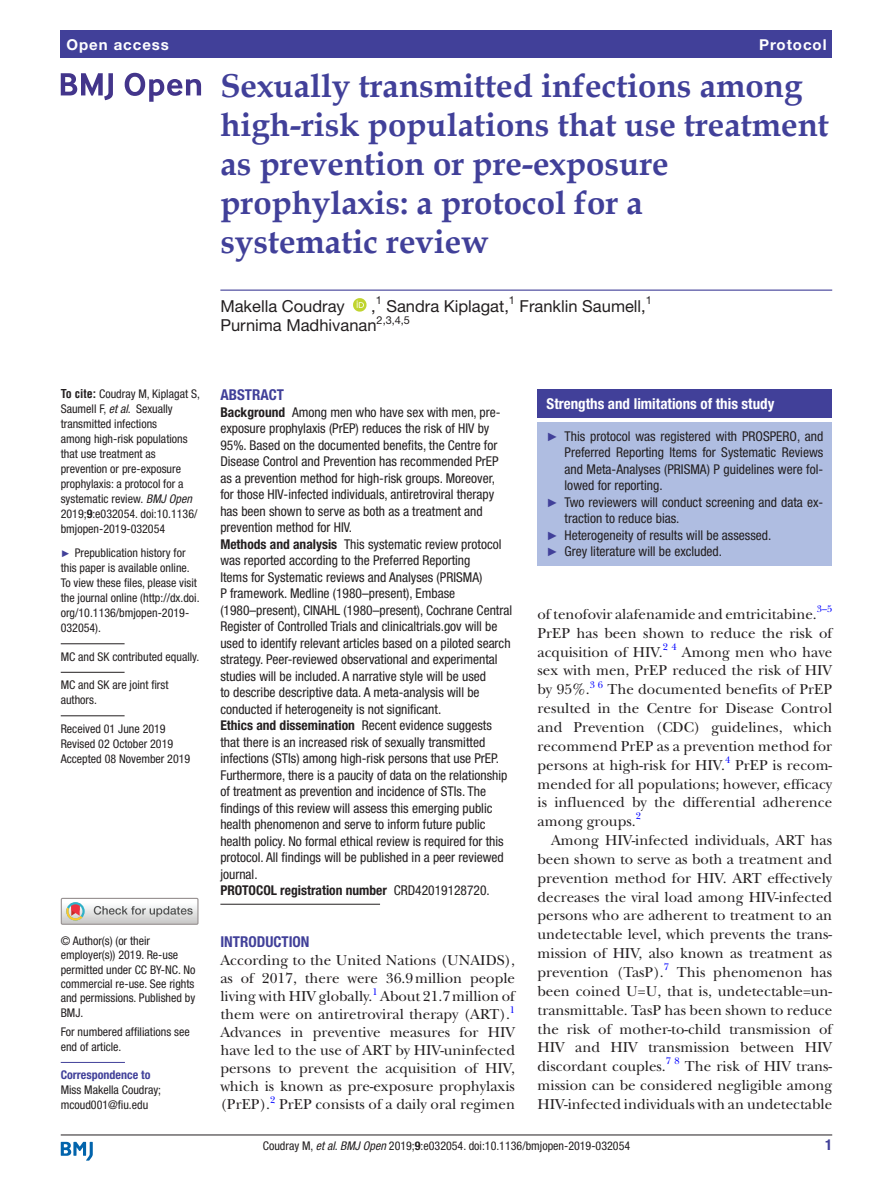
<style>
.page{position:relative;width:893px;height:1191px;background:#fff}
.page>*{position:absolute;margin:0;border:0;box-sizing:border-box;transform-origin:0 0}
.t1{font:700 33px/39px "Book Antiqua";color:#414099}
.t2{font:16.5px "Helvetica Neue LT Std";color:#231f20}
.t3{font:15px/18.9px "New Baskerville";color:#231f20;text-align:justify}
.t4{font:700 condensed 15px "Helvetica Neue LT Std";color:#fff}
.t5{font:700 condensed 15px "Helvetica Neue LT Std";color:#414099}
.t6{font:700 15px "Helvetica Neue LT Std";letter-spacing:.065em;color:#fff}
.t7{font:condensed 13.5px/16.5px "Helvetica Neue LT Std";color:#231f20}
.t8{font:condensed 12px/15px "Helvetica Neue LT Std";color:#231f20}
.t9{font:700 condensed 12px "Helvetica Neue LT Std";color:#414099}
.t10{font:10.95px "Helvetica Neue LT Std";color:#231f20}
.t11{font:9.9px "New Baskerville";color:#00f}
.s1{font-family:"Helvetica LT Std";font-weight:700}
.s2{font-style:italic}
.s3{font-weight:700}
.s4{font-family:"Arial";font-stretch:normal;font-size:9.75px;color:#414099}
.s5{font-family:"Arial";font-stretch:normal;font-size:12px;color:#414099}
</style>
<div class="page">
<hr style="left:61px;top:1134px;width:771px;height:1px;background:#231f20">
<svg style="left:61px;top:1141px;width:32px;height:19px"></svg>
<div style="left:61px;top:31px;width:771px;height:27px;background:#414099"></div>
<hr style="left:220px;top:289px;width:612px;height:2px;background:#414099">
<svg style="left:353px;top:298px;width:14px;height:14px"></svg>
<hr style="left:61px;top:643px;width:64px;height:1px;background:#231f20">
<hr style="left:61px;top:672px;width:64px;height:1px;background:#231f20">
<hr style="left:61px;top:715px;width:64px;height:1px;background:#231f20">
<hr style="left:61px;top:1062px;width:64px;height:1px;background:#414099">
<svg style="left:61px;top:73px;width:52px;height:27px"></svg>
<svg style="left:125px;top:73px;width:76px;height:29px"></svg>
<div style="left:61px;top:897px;width:138px;height:27px;border:1px solid #969090"></div>
<svg style="left:61px;top:898px;width:137px;height:26px"></svg>
<div style="left:538px;top:389px;width:294px;height:29px;background:#414099"></div>
<div style="left:538px;top:422px;width:294px;height:143px;background:#afbde1"></div>
<hr style="left:220px;top:904px;width:160px;height:1px;background:#231f20">
<p class="t6" style="left:66px;top:35px;width:104px">Open access</p>
<p class="t6" style="left:759px;top:35px;width:69px">Protocol</p>
<h1 class="t1" style="left:220px;top:66px;width:610px">Sexually transmitted infections among high-risk populations that use treatment as prevention or pre-exposure prophylaxis: a protocol for a<br>systematic review</h1>
<p class="t2" style="left:220px;top:296px;width:126px">Makella Coudray</p>
<p class="t2" style="left:371px;top:296px;width:6px">,</p>
<p class="t10" style="left:376px;top:294px;width:8px">1</p>
<p class="t2" style="left:386px;top:296px;width:124px">Sandra Kiplagat,</p>
<p class="t10" style="left:509px;top:294px;width:8px">1</p>
<p class="t2" style="left:520px;top:296px;width:128px">Franklin Saumell,</p>
<p class="t10" style="left:646px;top:294px;width:8px">1</p>
<p class="t2" style="left:220px;top:315px;width:158px">Purnima Madhivanan</p>
<p class="t10" style="left:377px;top:313px;width:35px">2,3,4,5</p>
<p class="t8" style="left:61px;top:386px;width:141px"><span class="s1">To cite:</span> Coudray M, Kiplagat S,<br>Saumell F, <span class="s2">et al</span>. Sexually transmitted infections<br>among high-risk populations that use treatment as prevention or pre-exposure prophylaxis: a protocol for a systematic review. <span class="s2">BMJ Open<br></span>2019;<span class="s3">9</span>:e032054. doi:10.1136/ bmjopen-2019-032054</p>
<p class="t8" style="left:61px;top:545px;width:140px"><span class="s4">►</span> Prepublication history for this paper is available online.<br>To view these files, please visit the journal online (http://dx.doi. org/10.1136/bmjopen-2019-<br>032054).</p>
<p class="t8" style="left:61px;top:649px;width:140px">MC and SK contributed equally.</p>
<p class="t8" style="left:61px;top:677px;width:109px">MC and SK are joint first authors.</p>
<p class="t8" style="left:61px;top:721px;width:131px">Received 01 June 2019<br>Revised 02 October 2019<br>Accepted 08 November 2019</p>
<p class="t8" style="left:61px;top:933px;width:136px;line-height:14.4px">© Author(s) (or their employer(s)) 2019. Re-use permitted under CC BY-NC. No commercial re-use. See rights and permissions. Published by<br>BMJ.</p>
<p class="t8" style="left:61px;top:1024px;width:130px">For numbered affiliations see end of article.</p>
<p class="t9" style="left:61px;top:1067px;width:91px">Correspondence to</p>
<p class="t8" style="left:61px;top:1082px;width:102px">Miss Makella Coudray; mcoud001@fiu.edu</p>
<p class="t5" style="left:220px;top:386px;width:65px">Abstract</p>
<p class="t7" style="left:220px;top:403px;width:293px"><span class="s3">Background</span> Among men who have sex with men, pre&shy;exposure prophylaxis (PrEP) reduces the risk of HIV by 95%. Based on the documented benefits, the Centre for Disease Control and Prevention has recommended PrEP as a prevention method for high-risk groups. Moreover,<br>for those HIV-infected individuals, antiretroviral therapy has been shown to serve as both as a treatment and prevention method for HIV.<br><span class="s3">Methods and analysis</span> This systematic review protocol was reported according to the Preferred Reporting<br>Items for Systematic reviews and Analyses (PRISMA)<br>P framework. Medline (1980–present), Embase (1980–present), CINAHL (1980–present), Cochrane Central Register of Controlled Trials and clinicaltrials.gov will be used to identify relevant articles based on a piloted search strategy. Peer-reviewed observational and experimental studies will be included. A narrative style will be used<br>to describe descriptive data. A meta-analysis will be conducted if heterogeneity is not significant.<br><span class="s3">Ethics and dissemination</span> Recent evidence suggests that there is an increased risk of sexually transmitted infections (STIs) among high-risk persons that use PrEP.<br>Furthermore, there is a paucity of data on the relationship of treatment as prevention and incidence of STIs. The findings of this review will assess this emerging public health phenomenon and serve to inform future public health policy. No formal ethical review is required for this protocol. All findings will be published in a peer reviewed journal.<br><span class="s3">PROTOCOL registration number</span> CRD42019128720.</p>
<p class="t5" style="left:220px;top:933px;width:91px">Introduction</p>
<p class="t3" style="left:220px;top:951px;width:296px;line-height:18px">According to the United Nations (UNAIDS), as of 2017, there were 36.9million people living with HIV globally.<sup>1</sup> About 21.7million of them were on antiretroviral therapy (ART).</p>
<p class="t11" style="left:510px;top:1003px;width:7px">1</p>
<p class="t3" style="left:220px;top:1023px;width:296px;line-height:18px">Advances in preventive measures for HIV have led to the use of ART by HIV-uninfected persons to prevent the acquisition of HIV, which is known as pre-exposure prophylaxis (PrEP).<sup>2</sup> PrEP consists of a daily oral regimen</p>
<p class="t4" style="left:547px;top:395px;width:229px">Strengths and limitations of this study</p>
<p class="t7" style="left:547px;top:428px;width:278px"><span class="s5">►</span> This protocol was registered with PROSPERO, and</p>
<p class="t7" style="left:565px;top:444px;width:260px">Preferred Reporting Items for Systematic Reviews</p>
<p class="t7" style="left:565px;top:461px;width:260px">and Meta-Analyses (PRISMA) P guidelines were fol-</p>
<p class="t7" style="left:565px;top:477px;width:100px">lowed for reporting.</p>
<p class="t7" style="left:547px;top:494px;width:278px"><span class="s5">►</span> Two reviewers will conduct screening and data ex-</p>
<p class="t7" style="left:565px;top:510px;width:116px">traction to reduce bias.</p>
<p class="t7" style="left:547px;top:527px;width:226px"><span class="s5">►</span> Heterogeneity of results will be assessed.</p>
<p class="t7" style="left:547px;top:543px;width:177px"><span class="s5">►</span> Grey literature will be excluded.</p>
<p class="t3" style="left:538px;top:604px;width:296px">of tenofovir alafenamide and emtricitabine.<sup>3–5<br></sup>PrEP has been shown to reduce the risk of acquisition of HIV.</p>
<p class="t11" style="left:663px;top:641px;width:15px">2 4</p>
<p class="t3" style="left:538px;top:642px;width:296px;text-indent:144px">Among men who have sex with men, PrEP reduced the risk of HIV by 95%.</p>
<p class="t11" style="left:590px;top:678px;width:15px">3 6</p>
<p class="t3" style="left:538px;top:680px;width:296px;text-indent:70px">The documented benefits of PrEP resulted in the Centre for Disease Control and Prevention (CDC) guidelines, which recommend PrEP as a prevention method for persons at high-risk for HIV.</p>
<p class="t11" style="left:725px;top:754px;width:7px">4</p>
<p class="t3" style="left:538px;top:755px;width:296px;text-indent:197px">PrEP is recom&shy;mended for all populations; however, efficacy is influenced by the differential adherence among groups.<sup>2</sup></p>
<p class="t3" style="left:538px;top:831px;width:296px;text-indent:14px">Among HIV-infected individuals, ART has been shown to serve as both a treatment and prevention method for HIV. ART effectively decreases the viral load among HIV-infected persons who are adherent to treatment to an undetectable level, which prevents the trans&shy;mission of HIV, also known as treatment as prevention (TasP).<sup>7</sup></p>
<p class="t3" style="left:538px;top:962px;width:296px;text-indent:139px">This phenomenon has been coined U=U, that is, undetectable=un&shy;transmittable. TasP has been shown to reduce the risk of mother-to-child transmission of HIV and HIV transmission between HIV discordant couples.</p>
<p class="t11" style="left:666px;top:1055px;width:15px">7 8</p>
<p class="t3" style="left:538px;top:1057px;width:296px;text-indent:147px">The risk of HIV trans&shy;mission can be considered negligible among HIV-infected individuals with an undetectable</p>
<p class="t8" style="left:263px;top:1137px;width:369px">Coudray M, <span class="s2">et al</span>. <span class="s2">BMJ Open</span> 2019;<span class="s3">9</span>:e032054. doi:10.1136/bmjopen-2019-032054</p>
<p class="t5" style="left:825px;top:1135px;width:9px">1</p>
</div>
